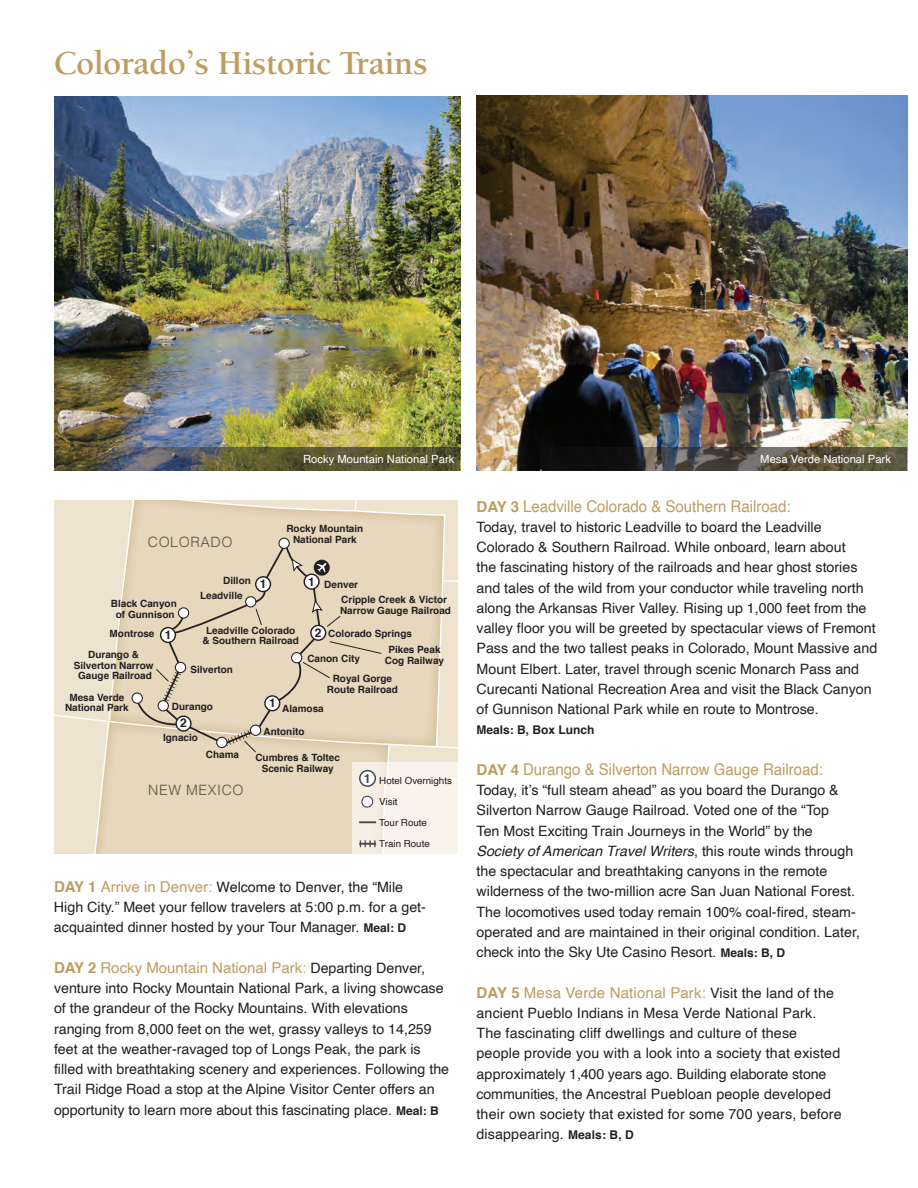
<style>
.page{position:relative;width:918px;height:1188px;background:#fff}
.page>*{position:absolute;margin:0;border:0;box-sizing:border-box;transform-origin:0 0}
.t1{font:700 34.5px "Berkeley Oldstyle IT Cby BT";color:#bf9c60}
.t2{font:16.2px "Helvetica";color:#bf9c60;scale:.93 1}
.t3{font:15px "Helvetica";color:#bf9c60}
.t4{font:14.25px/20.2px "Helvetica";color:#231f20}
.t5{font:300 14.25px "Helvetica";letter-spacing:.04em;color:#5a5245}
.t6{font:700 12px "Helvetica";color:#231f20}
.t7{font:11.25px "Helvetica";color:#fff}
.t8{font:700 10.05px/10.6px "Helvetica";color:#231f20;text-align:center}
.t9{font:9.75px/21px "Helvetica";color:#231f20}
.s1{font-weight:700;font-size:12.6px;color:#444650}
.s2{font-weight:700;font-size:15px;color:#bf9c60}
.s3{font-size:15px;color:#bf9c60}
.s4{font-weight:700;font-size:12px}
.s5{font-weight:700}
.s6{font-size:14.25px;color:#231f20}
.s7{font-weight:700;font-size:15px}
.s8{font-style:italic}
</style>
<div class="page">
<img style="left:54px;top:96px;width:406px;height:375px">
<img style="left:477px;top:95px;width:430px;height:352px">
<svg style="left:477px;top:447px;width:430px;height:24px;background:#4f493d"></svg>
<svg style="left:56px;top:447px;width:404px;height:24px;background:#5a583f"></svg>
<svg style="left:352px;top:853px;width:106px;height:1px"></svg>
<svg style="left:54px;top:500px;width:404px;height:353px;background:#e5d8c1"></svg>
<h1 class="t1" style="left:54px;top:42px;width:375px">Colorado’s Historic Trains</h1>
<p class="t7" style="left:303px;top:450px;width:153px">Rocky Mountain National Park</p>
<p class="t7" style="left:760px;top:450px;width:132px">Mesa Verde National Park</p>
<p class="t5" style="left:148px;top:530px;width:86px">COLORADO</p>
<p class="t8" style="left:286px;top:524px;width:79px">Rocky Mountain<br>National Park</p>
<p class="t8" style="left:111px;top:599px;width:67px">Black Canyon of Gunnison</p>
<p class="t8" style="left:200px;top:574px;width:52px;line-height:15.1px;text-align:left;text-indent:23px">Dillon<br>Leadville</p>
<p class="t6" style="left:260px;top:576px;width:8px">1</p>
<p class="t6" style="left:308px;top:573px;width:8px">1</p>
<p class="t8" style="left:324px;top:580px;width:35px">Denver</p>
<p class="t8" style="left:340px;top:595px;width:112px;text-align:left">Cripple Creek &amp; Victor<br>Narrow Gauge Railroad</p>
<p class="t8" style="left:203px;top:625px;width:98px">Leadville Colorado &amp; Southern Railroad</p>
<p class="t6" style="left:315px;top:624px;width:8px">2</p>
<p class="t8" style="left:328px;top:629px;width:85px">Colorado Springs</p>
<p class="t8" style="left:110px;top:628px;width:46px">Montrose</p>
<p class="t6" style="left:165px;top:626px;width:8px">1</p>
<p class="t8" style="left:385px;top:645px;width:61px">Pikes Peak<br>Cog Railway</p>
<p class="t8" style="left:74px;top:650px;width:81px">Durango &amp;<br>Silverton Narrow<br>Gauge Railroad</p>
<p class="t8" style="left:307px;top:653px;width:54px">Canon City</p>
<p class="t8" style="left:190px;top:664px;width:44px">Silverton</p>
<p class="t8" style="left:327px;top:674px;width:72px">Royal Gorge<br>Route Railroad</p>
<p class="t8" style="left:65px;top:692px;width:65px">Mesa Verde<br>National Park</p>
<p class="t6" style="left:269px;top:695px;width:8px">1</p>
<p class="t8" style="left:172px;top:702px;width:43px">Durango</p>
<p class="t8" style="left:206px;top:750px;width:35px">Chama</p>
<p class="t8" style="left:282px;top:704px;width:43px">Alamosa</p>
<p class="t6" style="left:180px;top:715px;width:8px">2</p>
<p class="t8" style="left:264px;top:727px;width:42px">Antonito</p>
<p class="t8" style="left:163px;top:733px;width:36px">Ignacio</p>
<p class="t8" style="left:255px;top:753px;width:86px">Cumbres &amp; Toltec<br>Scenic Railway</p>
<p class="t9" style="left:379px;top:770px;width:74px;text-indent:-16px"><span class="s1">1</span> Hotel Overnights<br>Visit<br>Tour Route<br>Train Route</p>
<p class="t5" style="left:148px;top:778px;width:97px">NEW MEXICO</p>
<p class="t4" style="left:54px;top:877px;width:373px"><span class="s2">DAY 1</span> <span class="s3">Arrive in Denver:</span> Welcome to Denver, the “Mile<br>High City.” Meet your fellow travelers at 5:00 p.m. for a get&shy;acquainted dinner hosted by your Tour Manager. <span class="s4">Meal: D</span></p>
<p class="t3" style="left:54px;top:956px;width:373px"><span class="s5">DAY 2</span> Rocky Mountain National Park: <span class="s6">Departing Denver,</span></p>
<p class="t4" style="left:54px;top:978px;width:397px">venture into Rocky Mountain National Park, a living showcase of the grandeur of the Rocky Mountains. With elevations ranging from 8,000 feet on the wet, grassy valleys to 14,259 feet at the weather-ravaged top of Longs Peak, the park is filled with breathtaking scenery and experiences. Following the Trail Ridge Road a stop at the Alpine Visitor Center offers an opportunity to learn more about this fascinating place. <span class="s4">Meal: B</span></p>
<p class="t2" style="left:477px;top:493px;width:339px"><span class="s7">DAY 3</span> Leadville Colorado &amp; Southern Railroad:</p>
<p class="t4" style="left:477px;top:517px;width:402px">Today, travel to historic Leadville to board the Leadville Colorado &amp; Southern Railroad. While onboard, learn about<br>the fascinating history of the railroads and hear ghost stories and tales of the wild from your conductor while traveling north along the Arkansas River Valley. Rising up 1,000 feet from the valley floor you will be greeted by spectacular views of Fremont Pass and the two tallest peaks in Colorado, Mount Massive and Mount Elbert. Later, travel through scenic Monarch Pass and Curecanti National Recreation Area and visit the Black Canyon of Gunnison National Park while en route to Montrose.</p>
<p class="t6" style="left:477px;top:720px;width:120px">Meals: B, Box Lunch</p>
<p class="t2" style="left:477px;top:757px;width:374px"><span class="s7">DAY 4</span> Durango &amp; Silverton Narrow Gauge Railroad:</p>
<p class="t4" style="left:477px;top:780px;width:385px">Today, it’s “full steam ahead” as you board the Durango &amp; Silverton Narrow Gauge Railroad. Voted one of the “Top<br>Ten Most Exciting Train Journeys in the World” by the <span class="s8">Society of American Travel Writers</span>, this route winds through the spectacular and breathtaking canyons in the remote wilderness of the two-million acre San Juan National Forest.<br>The locomotives used today remain 100% coal-fired, steam&shy;operated and are maintained in their original condition. Later, check into the Sky Ute Casino Resort. <span class="s4">Meals: B, D</span></p>
<p class="t3" style="left:477px;top:981px;width:359px"><span class="s5">DAY 5</span> Mesa Verde National Park: <span class="s6">Visit the land of the</span></p>
<p class="t4" style="left:477px;top:1003px;width:367px">ancient Pueblo Indians in Mesa Verde National Park.<br>The fascinating cliff dwellings and culture of these people provide you with a look into a society that existed approximately 1,400 years ago. Building elaborate stone communities, the Ancestral Puebloan people developed their own society that existed for some 700 years, before disappearing. <span class="s4">Meals: B, D</span></p>
</div>
